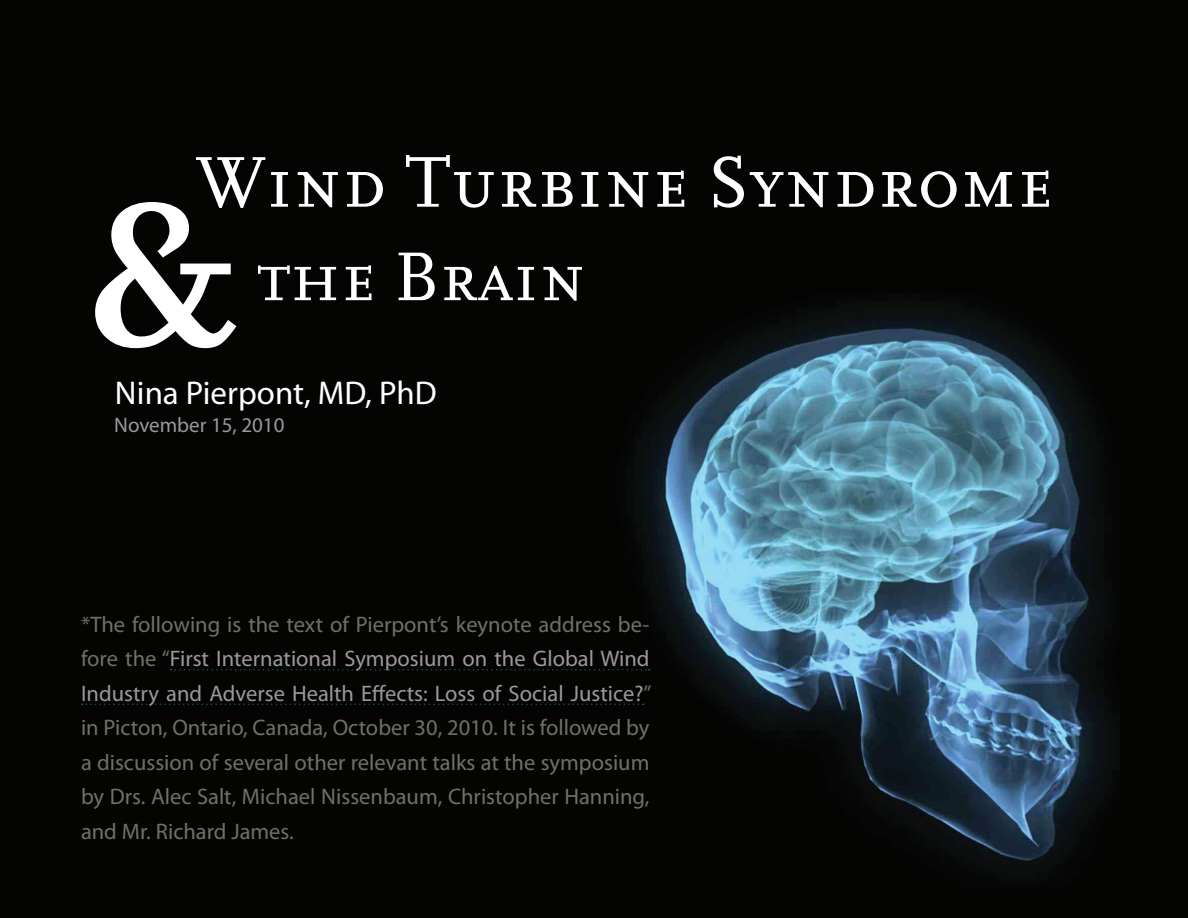
<style>
.page{position:relative;width:1188px;height:918px;background:#040503}
.page>*{position:absolute;margin:0;border:0;box-sizing:border-box;transform-origin:0 0}
.t1{font:300px "FF Scala Caps";color:#fff}
.t2{font:75px "FF Scala Caps";color:#fff}
.t3{font:72px "FF Scala Caps";color:#fff}
.t4{font:33px "Myriad Pro";color:#fff}
.t5{font:22.5px/34.5px "Myriad Pro";color:#717067;text-align:justify}
.t6{font:21px "Myriad Pro";color:#999}
.s1{color:#999}
</style>
<div class="page">
<img style="left:137px;top:309px;width:975px;height:564px">
<svg style="left:170px;top:669px;width:480px;height:2px"></svg>
<svg style="left:82px;top:704px;width:562px;height:1px"></svg>
<h2 class="t2" style="left:195px;top:141px;width:859px">Wind Turbine Syndrome</h2>
<h1 class="t1" style="left:81px;top:83px;width:169px">&amp;</h1>
<h3 class="t3" style="left:258px;top:238px;width:330px">the Brain</h3>
<h3 class="t4" style="left:115px;top:373px;width:323px">Nina Pierpont, MD, PhD</h3>
<p class="t6" style="left:114px;top:412px;width:172px">November 15, 2010</p>
<p class="t5" style="left:81px;top:606px;width:572px">*The following is the text of Pierpont’s keynote address be&shy;fore the “<span class="s1">First International Symposium on the Global Wind Industry and Adverse Health Effects: Loss of Social Justice?</span>” in Picton, Ontario, Canada, October 30, 2010. It is followed by a discussion of several other relevant talks at the symposium by Drs. Alec Salt, Michael Nissenbaum, Christopher Hanning, and Mr. Richard James.</p>
</div>
